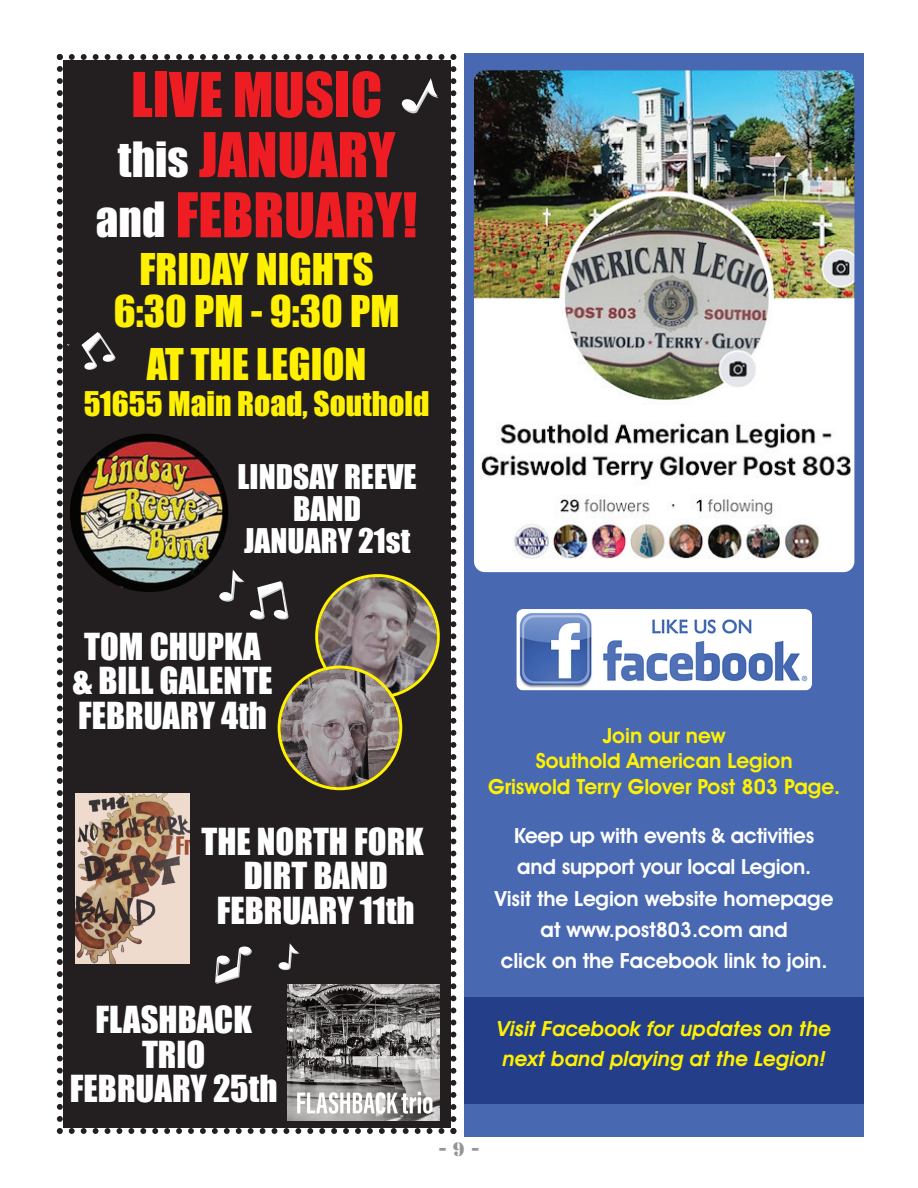
<style>
.page{position:relative;width:918px;height:1188px;background:#fff}
.page>*{position:absolute;margin:0;border:0;box-sizing:border-box;transform-origin:0 0}
.t1{font:57px/60.2px "Impact";color:#ee1d23;text-align:center}
.t2{font:40.5px/42.6px "Impact";color:#fff101;text-align:center}
.t3{font:34.5px/34.5px "Impact";color:#fff;text-align:center}
.t4{font:31.5px/32.4px "Impact";color:#fff;text-align:center}
.t5{font:31.5px "Impact";color:#fff101}
.t6{font:600 21px/31.2px "Avant Garde IT Cby BT";letter-spacing:-.005em;color:#fff;text-align:center}
.t7{font:600 21px/25.2px "Avant Garde IT Cby BT";color:#fff101;text-align:center}
.t8{font:italic 600 21px/30.3px "Avant Garde IT Cby BT";color:#fff101}
.t9{font:18px "Stencil";color:#939598}
.s1{font-size:45px;color:#fff}
</style>
<div class="page">
<div style="left:464px;top:54px;width:400px;height:1083px;background:#4869b2"></div>
<div style="left:464px;top:997px;width:400px;height:107px;background:#253e89"></div>
<img style="left:474px;top:70px;width:380px;height:502px;border-radius:11px">
<svg style="left:516px;top:609px;width:296px;height:82px"></svg>
<svg style="left:57px;top:54px;width:399px;height:1080px;background:#3f3936"></svg>
<h1 class="t1" style="left:96px;top:67px;width:323px">LIVE MUSIC <span class="s1">this</span> JANUARY <span class="s1">and</span> FEBRUARY!</h1>
<h2 class="t2" style="left:114px;top:250px;width:287px">FRIDAY NIGHTS<br>6:30 PM - 9:30 PM</h2>
<h2 class="t2" style="left:147px;top:345px;width:221px">AT THE LEGION</h2>
<h3 class="t5" style="left:84px;top:387px;width:347px">51655 Main Road, Southold</h3>
<h3 class="t4" style="left:238px;top:462px;width:181px">LINDSAY REEVE<br>BAND<br>JANUARY 21st</h3>
<h3 class="t3" style="left:72px;top:630px;width:202px">TOM CHUPKA &amp; BILL GALENTE<br>FEBRUARY 4th</h3>
<h3 class="t3" style="left:201px;top:825px;width:224px">THE NORTH FORK<br>DIRT BAND<br>FEBRUARY 11th</h3>
<h3 class="t3" style="left:70px;top:1004px;width:209px">FLASHBACK<br>TRIO<br>FEBRUARY 25th</h3>
<p class="t7" style="left:488px;top:723px;width:354px">Join our new<br>Southold American Legion<br>Griswold Terry Glover Post 803 Page.</p>
<p class="t6" style="left:495px;top:820px;width:340px">Keep up with events &amp; activities and support your local Legion.<br>Visit the Legion website homepage at www.post803.com and<br>click on the Facebook link to join.</p>
<p class="t8" style="left:497px;top:1013px;width:335px">Visit Facebook for updates on the next band playing at the Legion!</p>
<p class="t9" style="left:438px;top:1139px;width:43px">-9-</p>
</div>
